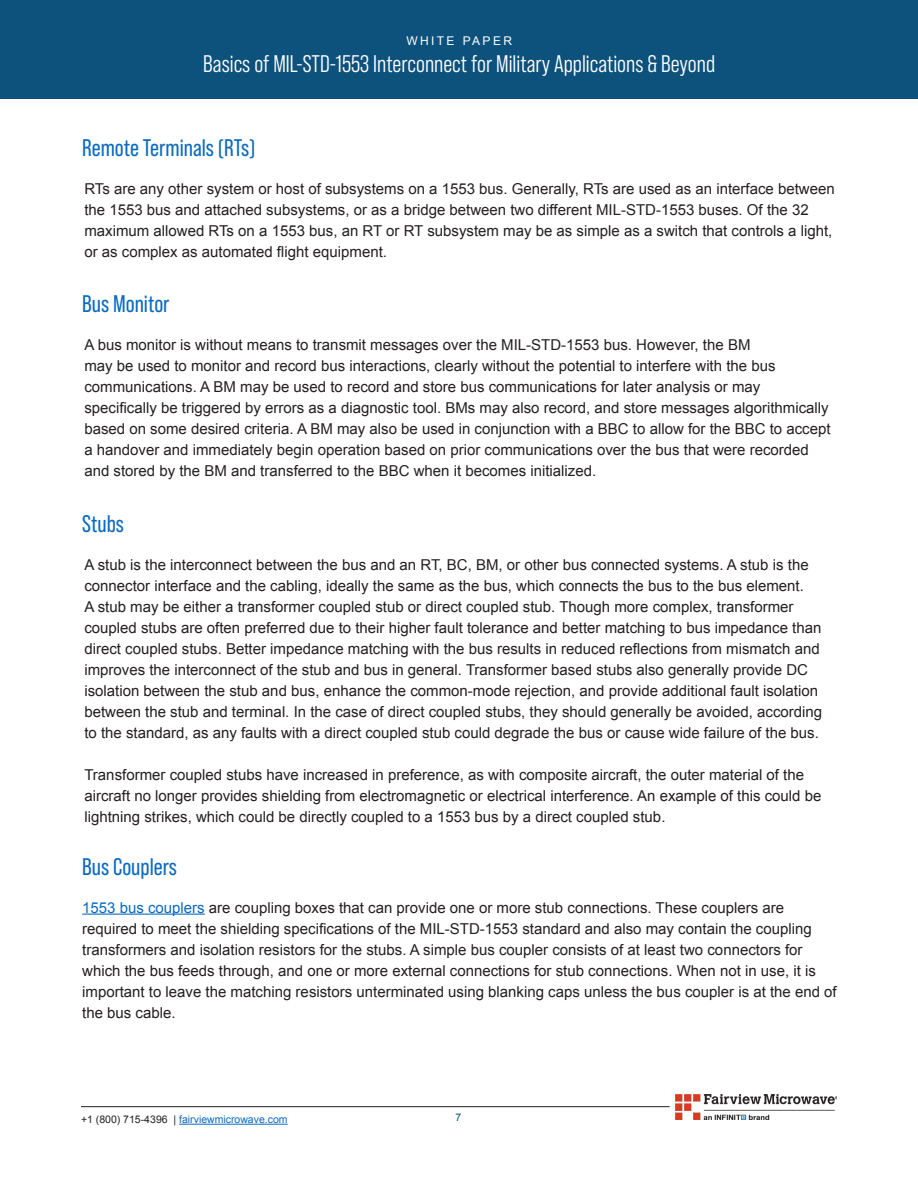
<style>
.page{position:relative;width:918px;height:1188px;background:#fff}
.page>*{position:absolute;margin:0;border:0;box-sizing:border-box;transform-origin:0 0}
.t1{font:24px "Bebas Neue Pro Middle";color:#fff}
.t2{font:24px "Bebas Neue Pro";color:#0a6abf}
.Paragraph_Style_3{font:15px/21px "Arial";color:#231f20}
.t3{font:12px "Arial";letter-spacing:.2em;color:#fff}
.t4{font:10.5px "Arial";color:#0a6abf}
.t5{font:10.5px "Arial";color:#0d527d}
.s1{color:#0a6abf}
.s2{color:#231f20}
</style>
<div class="page">
<div style="left:0;top:0;width:918px;height:99px;background:#0d527d"></div>
<hr style="left:81px;top:1106px;width:589px;height:1px;background:#231f20">
<img style="left:675px;top:1095px;width:162px;height:24px">
<hr style="left:179px;top:1124px;width:109px;height:1px;background:#0a6abf">
<hr style="left:82px;top:914px;width:123px;height:1px;background:#0a6abf">
<p class="t3" style="left:406px;top:33px;width:107px">WHITE PAPER</p>
<h1 class="t1" style="left:203px;top:50px;width:513px">Basics of MIL-STD-1553 Interconnect for Military Applications &amp; Beyond</h1>
<p class="t2" style="left:82px;top:134px;width:175px">Remote Terminals (RTs)</p>
<p class="Paragraph_Style_3" style="left:84px;top:178px;width:752px">RTs are any other system or host of subsystems on a 1553 bus. Generally, RTs are used as an interface between the 1553 bus and attached subsystems, or as a bridge between two different MIL-STD-1553 buses. Of the 32 maximum allowed RTs on a 1553 bus, an RT or RT subsystem may be as simple as a switch that controls a light, or as complex as automated flight equipment.</p>
<p class="t2" style="left:82px;top:291px;width:89px">Bus Monitor</p>
<p class="Paragraph_Style_3" style="left:84px;top:335px;width:748px">A bus monitor is without means to transmit messages over the MIL-STD-1553 bus. However, the BM<br>may be used to monitor and record bus interactions, clearly without the potential to interfere with the bus communications. A BM may be used to record and store bus communications for later analysis or may specifically be triggered by errors as a diagnostic tool. BMs may also record, and store messages algorithmically based on some desired criteria. A BM may also be used in conjunction with a BBC to allow for the BBC to accept a handover and immediately begin operation based on prior communications over the bus that were recorded and stored by the BM and transferred to the BBC when it becomes initialized.</p>
<p class="t2" style="left:82px;top:510px;width:43px">Stubs</p>
<p class="Paragraph_Style_3" style="left:84px;top:554px;width:739px">A stub is the interconnect between the bus and an RT, BC, BM, or other bus connected systems. A stub is the connector interface and the cabling, ideally the same as the bus, which connects the bus to the bus element.<br>A stub may be either a transformer coupled stub or direct coupled stub. Though more complex, transformer coupled stubs are often preferred due to their higher fault tolerance and better matching to bus impedance than direct coupled stubs. Better impedance matching with the bus results in reduced reflections from mismatch and improves the interconnect of the stub and bus in general. Transformer based stubs also generally provide DC isolation between the stub and bus, enhance the common-mode rejection, and provide additional fault isolation between the stub and terminal. In the case of direct coupled stubs, they should generally be avoided, according to the standard, as any faults with a direct coupled stub could degrade the bus or cause wide failure of the bus.</p>
<p class="Paragraph_Style_3" style="left:84px;top:764px;width:739px">Transformer coupled stubs have increased in preference, as with composite aircraft, the outer material of the aircraft no longer provides shielding from electromagnetic or electrical interference. An example of this could be lightning strikes, which could be directly coupled to a 1553 bus by a direct coupled stub.</p>
<p class="t2" style="left:82px;top:853px;width:96px">Bus Couplers</p>
<p class="Paragraph_Style_3" style="left:82px;top:897px;width:756px"><span class="s1">1553 bus couplers</span> are coupling boxes that can provide one or more stub connections. These couplers are required to meet the shielding specifications of the MIL-STD-1553 standard and also may contain the coupling transformers and isolation resistors for the stubs. A simple bus coupler consists of at least two connectors for which the bus feeds through, and one or more external connections for stub connections. When not in use, it is important to leave the matching resistors unterminated using blanking caps unless the bus coupler is at the end of the bus cable.</p>
<p class="t4" style="left:81px;top:1113px;width:208px"><span class="s2">+1 (800) 715-4396 |</span> fairviewmicrowave.com</p>
<p class="t5" style="left:455px;top:1110px;width:7px">7</p>
</div>
